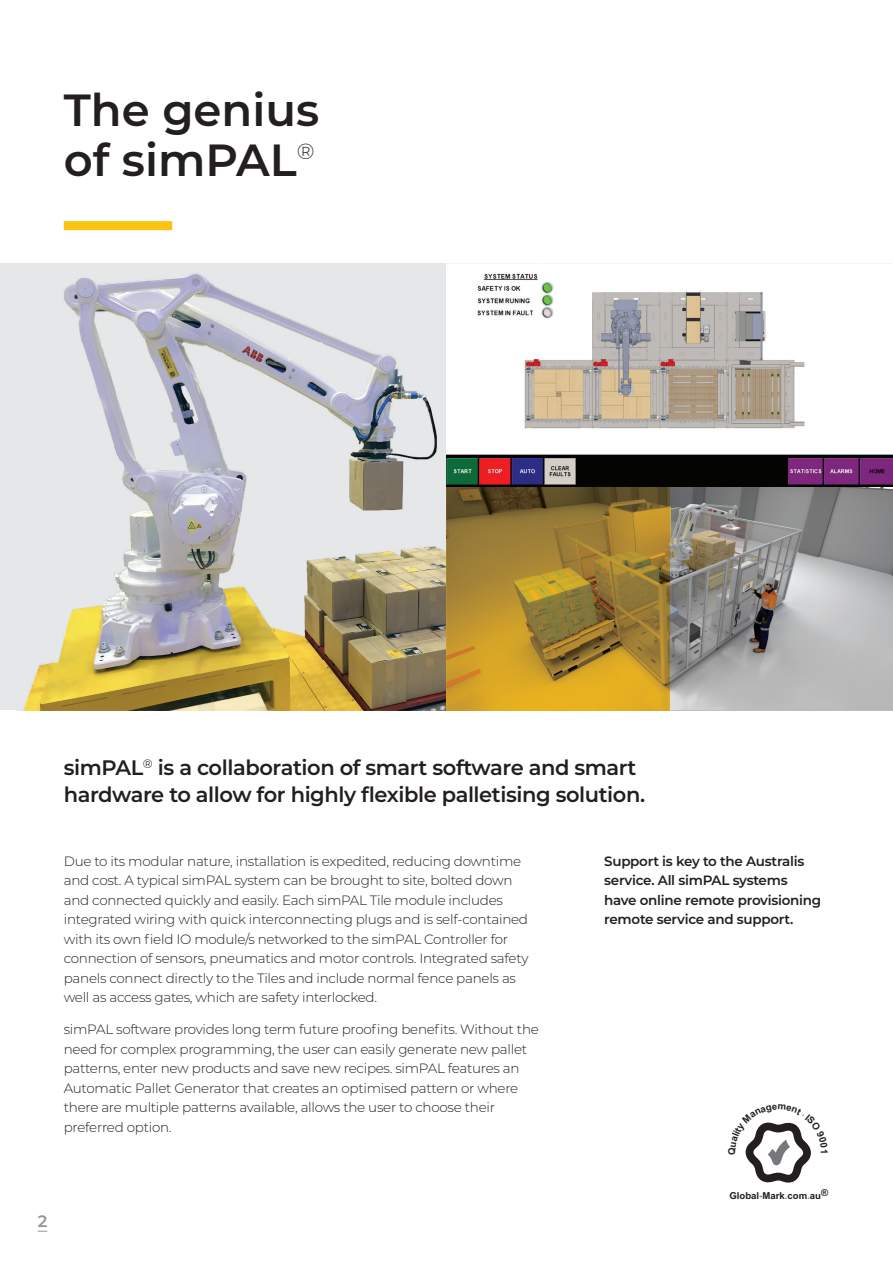
<style>
.page{position:relative;width:893px;height:1263px;background:#fff}
.page>*{position:absolute;margin:0;border:0;box-sizing:border-box;transform-origin:0 0}
.t1{font:600 45px/49.5px "Montserrat";color:#231f20}
.t2{font:600 21px/27px "Montserrat";letter-spacing:-.02em;color:#231f20}
.t3{font:600 16.5px "Montserrat";color:#939598}
.t4{font:300 13.5px/19.5px "Montserrat";letter-spacing:-.02em;color:#231f20}
.t5{font:600 13.5px/19.5px "Montserrat";letter-spacing:-.02em;color:#231f20}
.t6{font:700 9.6px "Arial";color:#231f20}
.s1{color:#76787b}
</style>
<div class="page">
<img style="left:670px;top:487px;width:223px;height:223px">
<img style="left:0;top:264px;width:446px;height:446px">
<img style="left:446px;top:487px;width:224px;height:223px">
<svg style="left:446px;top:273px;width:447px;height:214px"></svg>
<div style="left:64px;top:221px;width:108px;height:9px;background:#fec210"></div>
<svg style="left:745px;top:1122px;width:66px;height:61px"></svg>
<h1 class="t1" style="left:64px;top:84px;width:257px">The genius of simPAL<sup>®</sup></h1>
<h2 class="t2" style="left:64px;top:753px;width:583px">simPAL<sup>®</sup> is a collaboration of smart software and smart hardware to allow for highly flexible palletising solution.</h2>
<p class="t4" style="left:64px;top:851px;width:466px">Due to its modular nature, installation is expedited, reducing downtime and cost. A typical simPAL system can be brought to site, bolted down and connected quickly and easily. Each simPAL Tile module includes integrated wiring with quick interconnecting plugs and is self-contained with its own field IO module/s networked to the simPAL Controller for connection of sensors, pneumatics and motor controls. Integrated safety panels connect directly to the Tiles and include normal fence panels as well as access gates, which are safety interlocked.</p>
<p class="t4" style="left:64px;top:1019px;width:477px">simPAL software provides long term future proofing benefits. Without the need for complex programming, the user can easily generate new pallet patterns, enter new products and save new recipes. simPAL features an Automatic Pallet Generator that creates an optimised pattern or where there are multiple patterns available, allows the user to choose their preferred option.</p>
<p class="t5" style="left:604px;top:850px;width:219px">Support is key to the Australis service. All simPAL systems have online remote provisioning remote service and support.</p>
<p class="t3" style="left:38px;top:1209px;width:11px">2</p>
<p class="t6" style="left:729px;top:1189px;width:100px">Global<span class="s1">-</span>Mark<span class="s1">.</span>com<span class="s1">.</span>au®</p>
</div>
